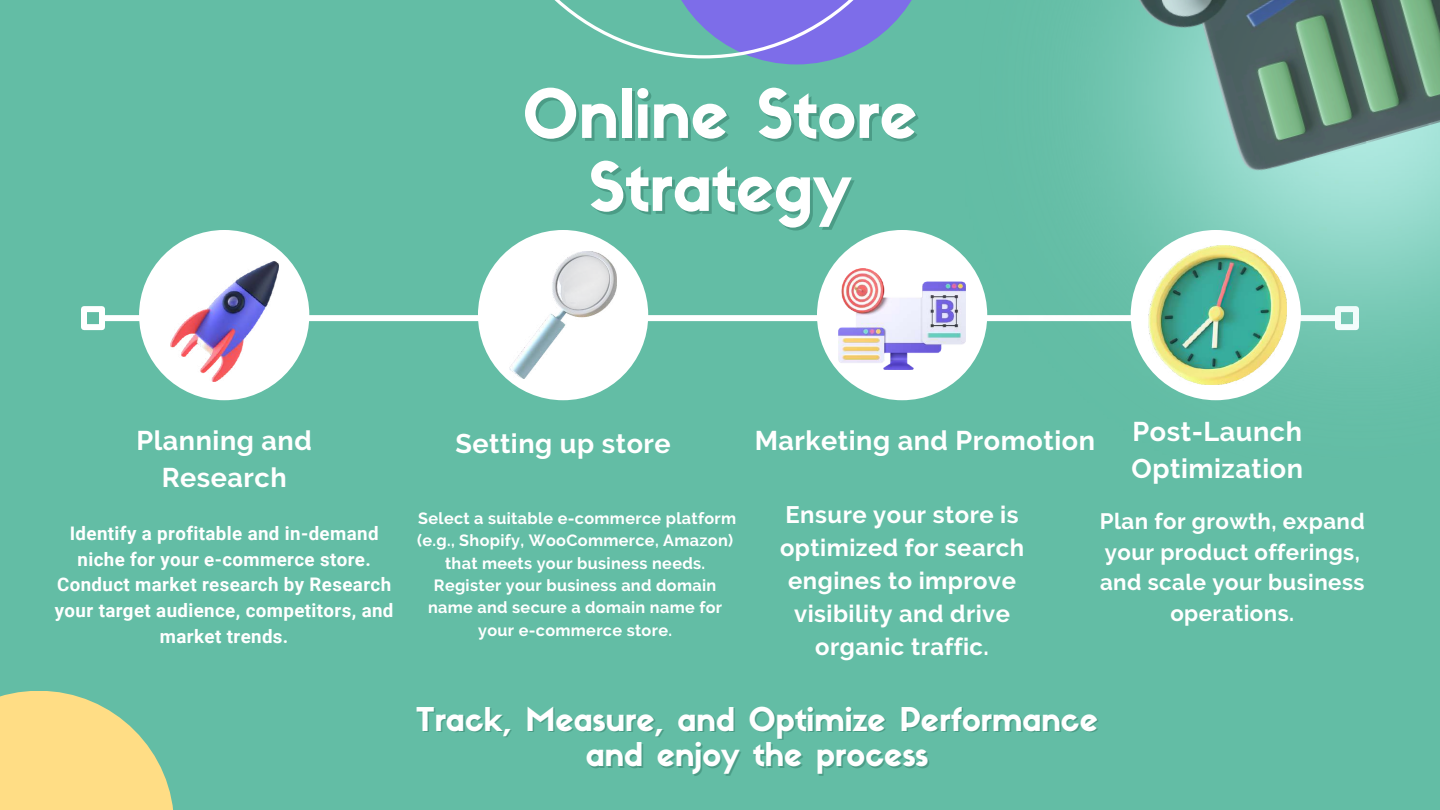
<style>
.page{position:relative;width:1440px;height:810px;background:#63bda5}
.page>*{position:absolute;margin:0;border:0;box-sizing:border-box;transform-origin:0 0}
.t1{font:66.3px/73px "Sifonn Basic";color:#fff;text-align:center}
.t2{font:32.2px/35.4px "Sifonn Basic";color:#fff;text-align:center}
.t3{font:700 27px/37.5px "Raleway";letter-spacing:.02em;color:#fff;text-align:center}
.t4{font:700 23.8px/32.9px "Raleway";letter-spacing:.02em;color:#fff;text-align:center}
.t5{font:700 22.2px/30.8px "Raleway";letter-spacing:.02em;color:#fff;text-align:center}
.t6{font:700 18.7px/25.9px "Roboto";letter-spacing:.02em;color:#fff;text-align:center}
.t7{font:700 16.2px/22.4px "Raleway";letter-spacing:.02em;color:#fff;text-align:center}
</style>
<div class="page">
<div style="left:104px;top:315px;width:1232px;height:6px;background:#fff"></div>
<div style="left:81px;top:306px;width:24px;height:24px;border:6px solid #fff"></div>
<div style="left:139px;top:230px;width:170px;height:170px;background:#fff;border-radius:50%"></div>
<div style="left:478px;top:230px;width:170px;height:170px;background:#fff;border-radius:50%"></div>
<div style="left:817px;top:230px;width:170px;height:170px;background:#fff;border-radius:50%"></div>
<img style="left:965px;top:42px;width:475px;height:359px">
<div style="left:1131px;top:230px;width:170px;height:170px;background:#fff;border-radius:50%"></div>
<svg style="left:0;top:691px;width:173px;height:119px;fill:#ffdd85"></svg>
<svg style="left:691px;top:58px;width:146px;height:6px"></svg>
<img style="left:170px;top:261px;width:108px;height:120px">
<img style="left:509px;top:251px;width:108px;height:128px">
<img style="left:838px;top:268px;width:128px;height:101px">
<img style="left:1148px;top:246px;width:139px;height:139px">
<svg style="left:554px;top:0;width:358px;height:58px"></svg>
<img style="left:1103px;top:0;width:337px;height:193px">
<h1 class="t1" style="left:522px;top:85px;width:397px">Online Store<br>Strategy</h1>
<h3 class="t3" style="left:136px;top:422px;width:177px">Planning and<br>Research</h3>
<p class="t6" style="left:55px;top:520px;width:340px">Identify a profitable and in-demand niche for your e-commerce store.<br>Conduct market research by Research your target audience, competitors, and market trends.</p>
<h3 class="t3" style="left:455px;top:424px;width:217px">Setting up store</h3>
<p class="t7" style="left:417px;top:507px;width:321px">Select a suitable e-commerce platform (e.g., Shopify, WooCommerce, Amazon) that meets your business needs.<br>Register your business and domain name and secure a domain name for your e-commerce store.</p>
<h3 class="t3" style="left:755px;top:422px;width:342px">Marketing and Promotion</h3>
<h3 class="t3" style="left:1132px;top:412px;width:173px;text-align:left">Post-Launch<br>Optimization</h3>
<h3 class="t4" style="left:780px;top:498px;width:246px">Ensure your store is optimized for search engines to improve visibility and drive organic traffic.</h3>
<h3 class="t5" style="left:1100px;top:506px;width:266px">Plan for growth, expand your product offerings, and scale your business operations.</h3>
<h2 class="t2" style="left:416px;top:705px;width:683px">Track, Measure, and Optimize Performance and enjoy the process</h2>
</div>
